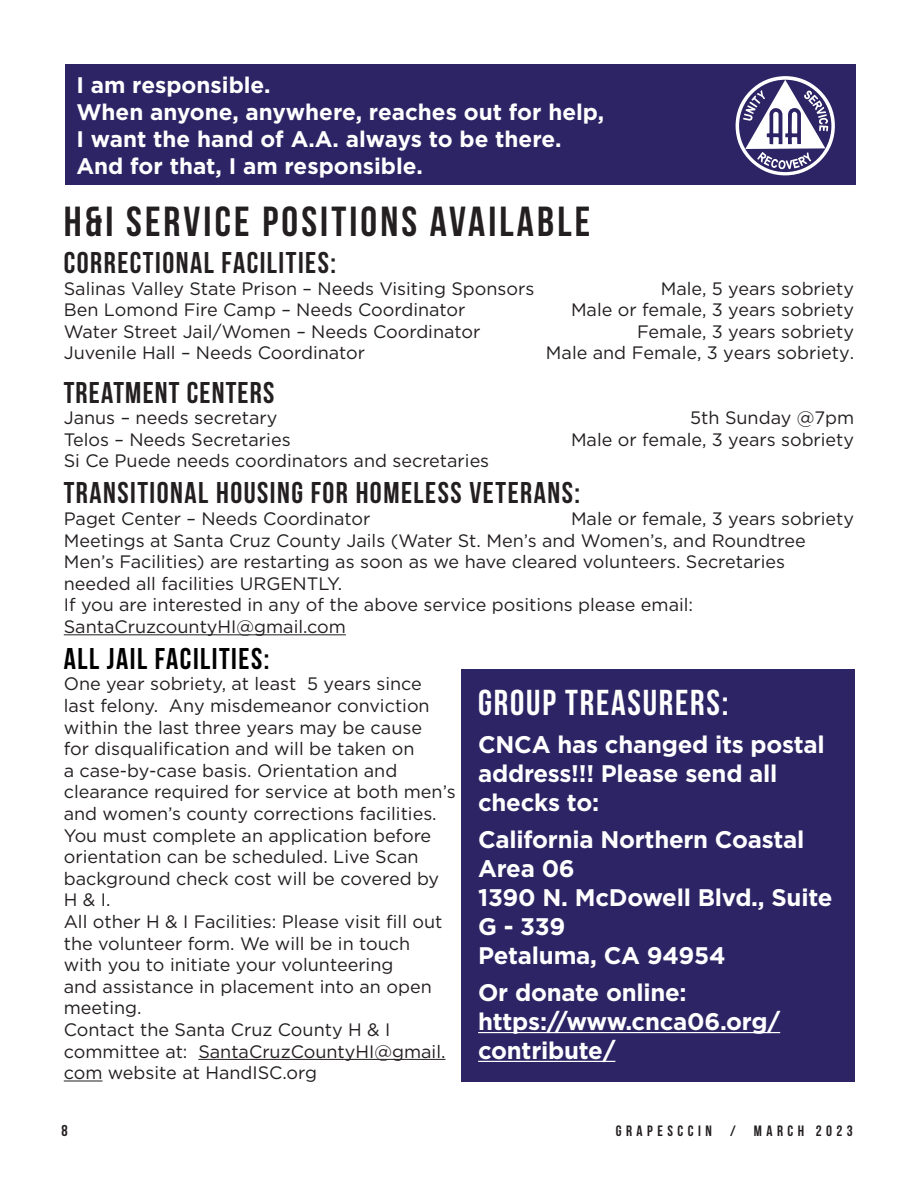
<style>
.page{position:relative;width:918px;height:1188px;background:#fff}
.page>*{position:absolute;margin:0;border:0;box-sizing:border-box;transform-origin:0 0}
.copy{font:700 42px "Bebas Neue";letter-spacing:.075em;color:#231f20}
.copy-2{font:700 36px "Bebas Neue";letter-spacing:.05em;color:#fff}
.t1{font:700 30px "Bebas Neue";letter-spacing:.05em;color:#231f20}
.t2{font:700 30px "Bebas Neue";letter-spacing:.05em;color:#000}
.copy-3{font:700 24px/28.8px "Gotham";letter-spacing:-.01em;color:#fff}
.I_am_responsible{font:700 22.5px/27px "Gotham";color:#fff}
.t3{font:18px/21.6px "Gotham";color:#231f20}
.t4{font:700 15.75px "Bebas Neue";color:#231f20}
.t5{font:700 15px "Bebas Neue";letter-spacing:.3em;color:#231f20}
</style>
<div class="page">
<div style="left:65px;top:64px;width:791px;height:121px;background:#2d2465"></div>
<svg style="left:735px;top:76px;width:100px;height:100px"></svg>
<hr style="left:64px;top:634px;width:282px;height:1px;background:#231f20">
<div style="left:461px;top:669px;width:393px;height:413px;background:#2d2465"></div>
<hr style="left:478px;top:1032px;width:302px;height:1px;background:#fff">
<hr style="left:478px;top:1061px;width:137px;height:1px;background:#fff">
<hr style="left:198px;top:1059px;width:248px;height:1px;background:#231f20">
<hr style="left:64px;top:1081px;width:39px;height:1px;background:#231f20">
<p class="I_am_responsible" style="left:77px;top:71px;width:529px">I am responsible.<br>When anyone, anywhere, reaches out for help, I want the hand of A.A. always to be there.<br>And for that, I am responsible.</p>
<p class="copy" style="left:64px;top:198px;width:528px">H&amp;I SERVICE POSITIONS AVAILABLE</p>
<p class="t1" style="left:64px;top:246px;width:274px">CORRECTIONAL FACILITIES:</p>
<p class="t3" style="left:64px;top:277px;width:472px">Salinas Valley State Prison – Needs Visiting Sponsors</p>
<p class="t3" style="left:661px;top:277px;width:195px">Male, 5 years sobriety</p>
<p class="t3" style="left:64px;top:299px;width:403px">Ben Lomond Fire Camp – Needs Coordinator</p>
<p class="t3" style="left:571px;top:299px;width:285px">Male or female, 3 years sobriety</p>
<p class="t3" style="left:64px;top:320px;width:418px">Water Street Jail/Women – Needs Coordinator</p>
<p class="t3" style="left:637px;top:320px;width:219px">Female, 3 years sobriety</p>
<p class="t3" style="left:64px;top:342px;width:303px">Juvenile Hall – Needs Coordinator</p>
<p class="t3" style="left:546px;top:342px;width:310px">Male and Female, 3 years sobriety.</p>
<p class="t1" style="left:64px;top:376px;width:212px">TREATMENT CENTERS</p>
<p class="t3" style="left:64px;top:407px;width:215px">Janus – needs secretary</p>
<p class="t3" style="left:690px;top:407px;width:165px">5th Sunday @7pm</p>
<p class="t3" style="left:64px;top:428px;width:228px">Telos – Needs Secretaries</p>
<p class="t3" style="left:571px;top:428px;width:285px">Male or female, 3 years sobriety</p>
<p class="t3" style="left:64px;top:450px;width:427px">Si Ce Puede needs coordinators and secretaries</p>
<p class="t1" style="left:64px;top:477px;width:518px">TRANSITIONAL HOUSING FOR HOMELESS VETERANS:</p>
<p class="t3" style="left:64px;top:507px;width:308px">Paget Center – Needs Coordinator</p>
<p class="t3" style="left:571px;top:507px;width:285px">Male or female, 3 years sobriety</p>
<p class="t3" style="left:64px;top:529px;width:744px">Meetings at Santa Cruz County Jails (Water St. Men’s and Women’s, and Roundtree<br>Men’s Facilities) are restarting as soon as we have cleared volunteers. Secretaries needed all facilities URGENTLY.</p>
<p class="t3" style="left:64px;top:594px;width:631px">If you are interested in any of the above service positions please email:<br>SantaCruzcountyHI@gmail.com</p>
<p class="t2" style="left:64px;top:642px;width:207px">ALL JAIL FACILITIES:</p>
<p class="t3" style="left:64px;top:673px;width:393px">One year sobriety, at least 5 years since last felony. Any misdemeanor conviction within the last three years may be cause<br>for disqualification and will be taken on<br>a case-by-case basis. Orientation and clearance required for service at both men’s and women’s county corrections facilities.<br>You must complete an application before orientation can be scheduled. Live Scan background check cost will be covered by H &amp; I.</p>
<p class="t3" style="left:64px;top:910px;width:380px">All other H &amp; I Facilities: Please visit fill out the volunteer form. We will be in touch with you to initiate your volunteering<br>and assistance in placement into an open meeting.</p>
<p class="t3" style="left:64px;top:1018px;width:383px">Contact the Santa Cruz County H &amp; I committee at: SantaCruzCountyHI@gmail. com website at HandISC.org</p>
<p class="copy-2" style="left:478px;top:683px;width:252px">GROUP TREASURERS:</p>
<p class="copy-3" style="left:478px;top:730px;width:348px">CNCA has changed its postal address!!! Please send all checks to:</p>
<p class="copy-3" style="left:478px;top:825px;width:356px">California Northern Coastal<br>Area 06<br>1390 N. McDowell Blvd., Suite<br>G - 339<br>Petaluma, CA 94954</p>
<p class="copy-3" style="left:478px;top:978px;width:304px">Or donate online: https://www.cnca06.org/ contribute/</p>
<p class="t4" style="left:62px;top:1122px;width:8px">8</p>
<p class="t5" style="left:616px;top:1122px;width:239px">GRAPESCCIN / MARCH 2023</p>
</div>
